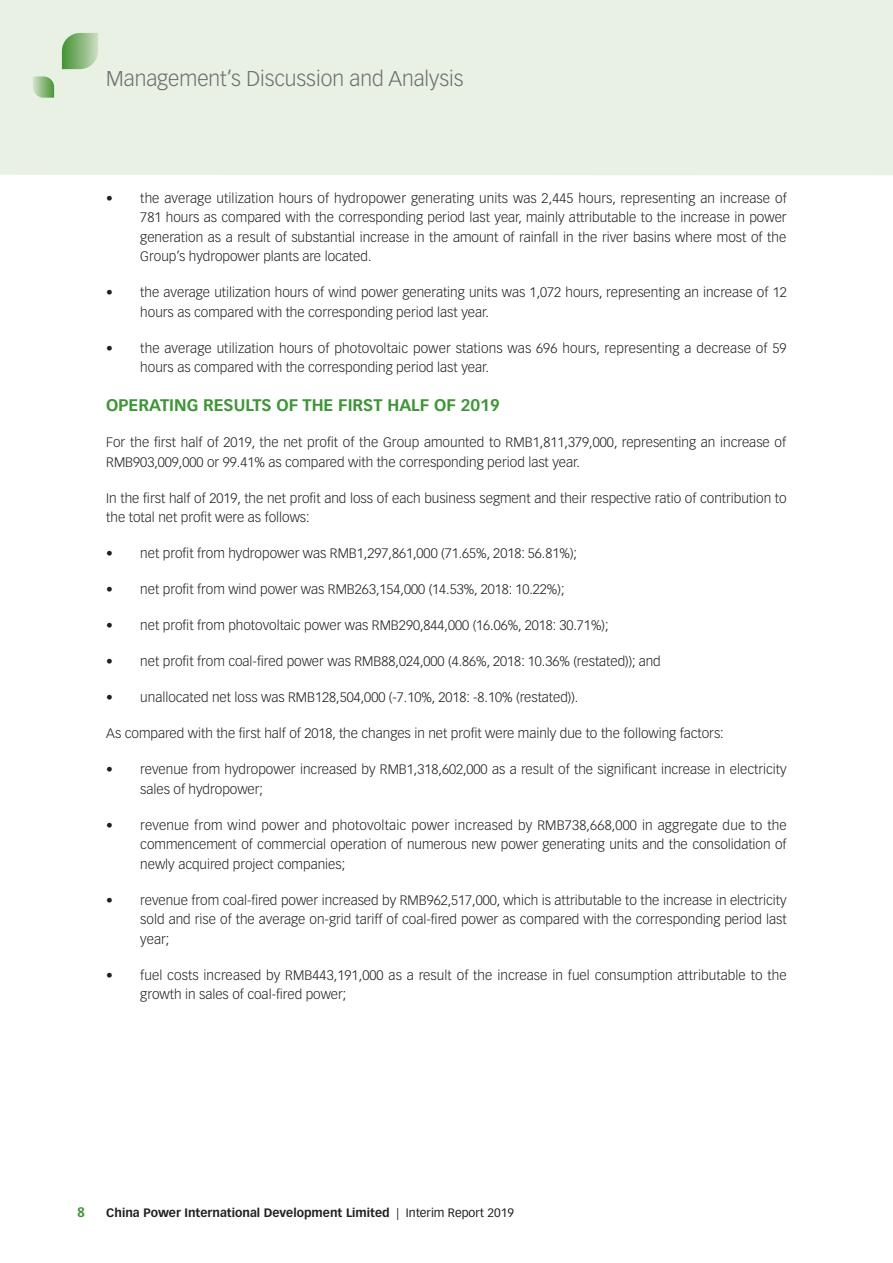
<style>
.page{position:relative;width:893px;height:1263px;background:#fff}
.page>*{position:absolute;margin:0;border:0;box-sizing:border-box;transform-origin:0 0}
.t1{font:300 21px "Vectora LT Std";color:#6c6d70}
.Subhead_1{font:700 16.5px "Vectora LT Std";color:#3f9537}
.Body_text{font:300 13.5px/19.5px "Vectora LT Std";color:#231f20}
.t2{font:700 13.5px "Vectora LT Std";color:#3f9537}
.t3{font:700 12px "Vectora LT Std";color:#231f20}
.s1{font-weight:400}
</style>
<div class="page">
<div style="left:0;top:0;width:892px;height:176px;background:#e8f1e3"></div>
<svg style="left:33px;top:76px;width:21px;height:22px"></svg>
<svg style="left:62px;top:33px;width:36px;height:36px"></svg>
<h1 class="t1" style="left:106px;top:67px;width:359px">Management’s Discussion and Analysis</h1>
<p class="Body_text" style="left:140px;top:188px;width:648px;text-align:justify;text-indent:-34px">• the average utilization hours of hydropower generating units was 2,445 hours, representing an increase of 781 hours as compared with the corresponding period last year, mainly attributable to the increase in power generation as a result of substantial increase in the amount of rainfall in the river basins where most of the Group’s hydropower plants are located.</p>
<p class="Body_text" style="left:140px;top:283px;width:648px;text-indent:-34px">• the average utilization hours of wind power generating units was 1,072 hours, representing an increase of 12 hours as compared with the corresponding period last year.</p>
<p class="Body_text" style="left:140px;top:338px;width:648px;text-indent:-34px">• the average utilization hours of photovoltaic power stations was 696 hours, representing a decrease of 59 hours as compared with the corresponding period last year.</p>
<p class="Subhead_1" style="left:106px;top:395px;width:395px">OPERATING RESULTS OF THE FIRST HALF OF 2019</p>
<p class="Body_text" style="left:106px;top:433px;width:681px">For the first half of 2019, the net profit of the Group amounted to RMB1,811,379,000, representing an increase of<br>RMB903,009,000 or 99.41% as compared with the corresponding period last year.</p>
<p class="Body_text" style="left:106px;top:488px;width:682px">In the first half of 2019, the net profit and loss of each business segment and their respective ratio of contribution to the total net profit were as follows:</p>
<p class="Body_text" style="left:106px;top:544px;width:472px">• net profit from hydropower was RMB1,297,861,000 (71.65%, 2018: 56.81%);</p>
<p class="Body_text" style="left:106px;top:580px;width:460px">• net profit from wind power was RMB263,154,000 (14.53%, 2018: 10.22%);</p>
<p class="Body_text" style="left:106px;top:616px;width:504px">• net profit from photovoltaic power was RMB290,844,000 (16.06%, 2018: 30.71%);</p>
<p class="Body_text" style="left:106px;top:652px;width:556px">• net profit from coal-fired power was RMB88,024,000 (4.86%, 2018: 10.36% (restated)); and</p>
<p class="Body_text" style="left:106px;top:688px;width:474px">• unallocated net loss was RMB128,504,000 (-7.10%, 2018: -8.10% (restated)).</p>
<p class="Body_text" style="left:106px;top:724px;width:619px">As compared with the first half of 2018, the changes in net profit were mainly due to the following factors:</p>
<p class="Body_text" style="left:140px;top:760px;width:648px;text-indent:-34px">• revenue from hydropower increased by RMB1,318,602,000 as a result of the significant increase in electricity sales of hydropower;</p>
<p class="Body_text" style="left:140px;top:815px;width:648px;text-align:justify;text-indent:-34px">• revenue from wind power and photovoltaic power increased by RMB738,668,000 in aggregate due to the commencement of commercial operation of numerous new power generating units and the consolidation of newly acquired project companies;</p>
<p class="Body_text" style="left:140px;top:890px;width:648px;text-align:justify;text-indent:-34px">• revenue from coal-fired power increased by RMB962,517,000, which is attributable to the increase in electricity sold and rise of the average on-grid tariff of coal-fired power as compared with the corresponding period last year;</p>
<p class="Body_text" style="left:140px;top:965px;width:648px;text-indent:-34px">• fuel costs increased by RMB443,191,000 as a result of the increase in fuel consumption attributable to the growth in sales of coal-fired power;</p>
<p class="t2" style="left:77px;top:1204px;width:9px">8</p>
<p class="t3" style="left:106px;top:1205px;width:409px">China Power International Development Limited <span class="s1">| Interim Report 2019</span></p>
</div>
